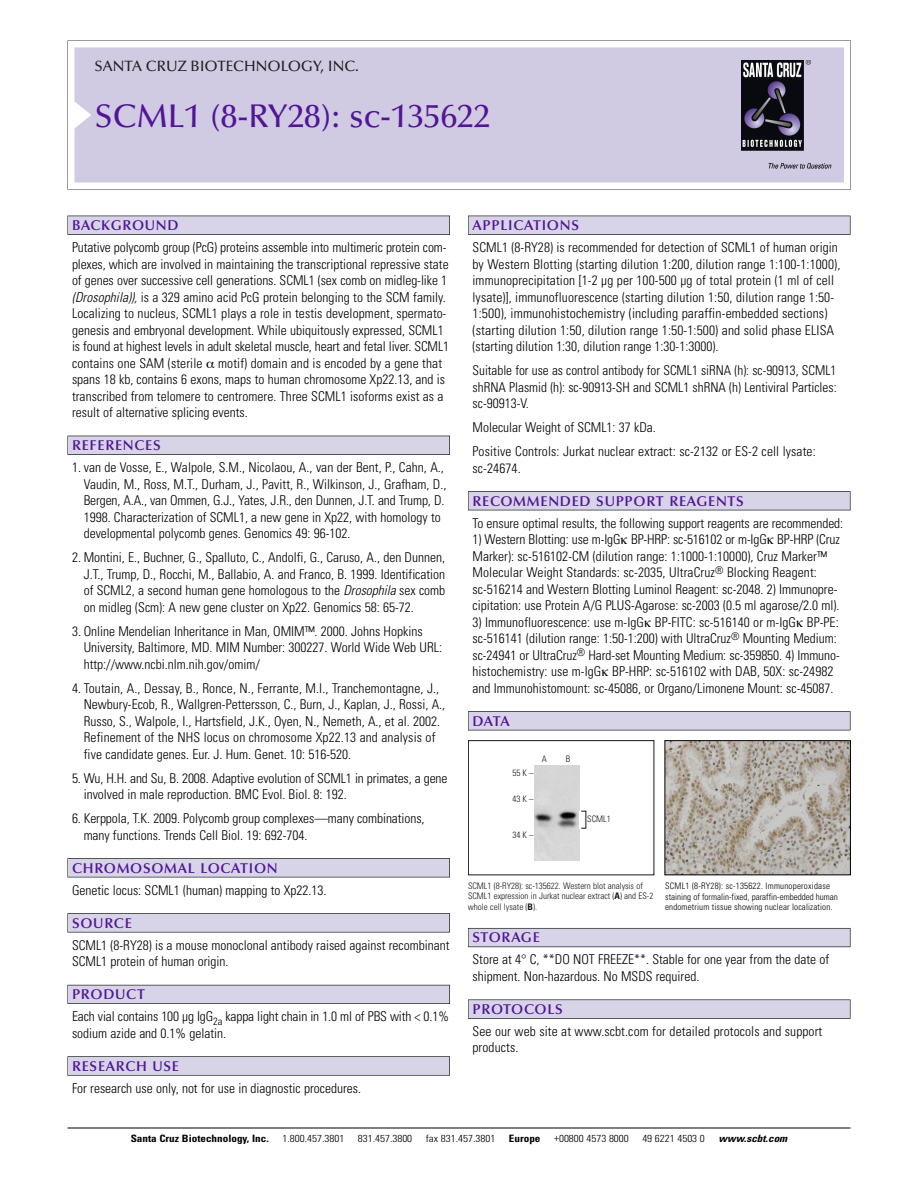
<style>
.page{position:relative;width:918px;height:1188px;background:#fff}
.page>*{position:absolute;margin:0;border:0;box-sizing:border-box;transform-origin:0 0}
.t1{font:500 33px "Optima";color:#511695}
.t2{font:500 15px "Optima";color:#231f20}
.t3{font:600 14.25px "Optima";letter-spacing:.05em;color:#511695}
.t4{font:300 condensed 13.5px/16.5px "Univers";color:#000}
.t5{font:300 condensed 10.2px "Univers";color:#000;scale:1.1 1}
.t6{font:700 condensed 10.2px "Univers";color:#000;scale:1.1 1}
.t7{font:italic 700 condensed 10.2px "Univers";color:#000;scale:1.1 1}
.t8{font:300 condensed 9px/10.5px "Univers";letter-spacing:.015em;color:#000}
.t9{font:300 condensed 9px/10.5px "Univers";color:#191919}
.s1{font-style:italic}
.s2{font-weight:700}
</style>
<div class="page">
<svg style="left:68px;top:40px;width:783px;height:149px"></svg>
<div style="left:74px;top:47px;width:770px;height:135px;background:#d1cae3"></div>
<img style="left:741px;top:60px;width:90px;height:108px">
<div style="left:68px;top:216px;width:382px;height:19px;background:#535256"></div>
<div style="left:68px;top:216px;width:381px;height:18px;background:#d7d4e8"></div>
<div style="left:68px;top:436px;width:382px;height:19px;background:#525156"></div>
<div style="left:68px;top:436px;width:381px;height:18px;background:#d7d4e8"></div>
<div style="left:68px;top:858px;width:382px;height:19px;background:#545357"></div>
<div style="left:68px;top:859px;width:381px;height:18px;background:#d7d4e8"></div>
<div style="left:68px;top:913px;width:382px;height:19px;background:#575659"></div>
<div style="left:68px;top:914px;width:381px;height:18px;background:#d7d4e8"></div>
<div style="left:68px;top:985px;width:382px;height:19px;background:#595860"></div>
<div style="left:68px;top:985px;width:381px;height:18px;background:#d7d4e8"></div>
<svg style="left:68px;top:1056px;width:382px;height:20px"></svg>
<div style="left:68px;top:1057px;width:381px;height:18px;background:#d7d4e8"></div>
<div style="left:468px;top:216px;width:382px;height:19px;background:#535256"></div>
<div style="left:468px;top:216px;width:382px;height:18px;background:#d7d4e8"></div>
<div style="left:468px;top:491px;width:382px;height:19px;background:#515155"></div>
<div style="left:468px;top:492px;width:382px;height:18px;background:#d7d4e8"></div>
<div style="left:468px;top:711px;width:382px;height:19px;background:#545357"></div>
<div style="left:468px;top:712px;width:382px;height:18px;background:#d7d4e8"></div>
<div style="left:468px;top:928px;width:382px;height:19px;background:#5e5d65"></div>
<div style="left:468px;top:929px;width:382px;height:18px;background:#d7d4e8"></div>
<div style="left:468px;top:1000px;width:382px;height:19px;background:#58575a"></div>
<div style="left:468px;top:1000px;width:382px;height:18px;background:#d7d4e8"></div>
<hr style="left:68px;top:1128px;width:782px;height:1px;background:#000">
<img style="left:666px;top:742px;width:183px;height:131px">
<div style="left:664px;top:740px;width:187px;height:135px;border:1px solid #000"></div>
<div style="left:468px;top:740px;width:186px;height:135px;border:1px solid #191919"></div>
<img style="left:535px;top:766px;width:45px;height:95px">
<p class="t2" style="left:94px;top:60px;width:266px">SANTA CRUZ BIOTECHNOLOGY, INC.</p>
<p class="t1" style="left:94px;top:102px;width:397px">SCML1 (8-RY28): sc-135622</p>
<p class="t3" style="left:72px;top:219px;width:108px">BACKGROUND</p>
<p class="t4" style="left:72px;top:240px;width:379px">Putative polycomb group (PcG) proteins assemble into multimeric protein com&shy;plexes, which are involved in maintaining the transcriptional repressive state of genes over successive cell generations. SCML1 (sex comb on midleg-like 1 <span class="s1">(Drosophila)),</span>is a 329 amino acid PcG protein belonging to the SCM family.<br>Localizing to nucleus, SCML1 plays a role in testis development, spermato&shy;genesis and embryonal development. While ubiquitously expressed, SCML1 is found at highest levels in adult skeletal muscle, heart and fetal liver. SCML1 contains one SAM (sterile motif) domain and is encoded by a gene that spans 18 kb, contains 6 exons, maps to human chromosome Xp22.13, and is transcribed from telomere to centromere. Three SCML1 isoforms exist as a result of alternative splicing events.</p>
<p class="t3" style="left:72px;top:439px;width:90px">REFERENCES</p>
<p class="t4" style="left:84px;top:460px;width:364px;text-indent:-12px">1. van de Vosse, E., Walpole, S.M., Nicolaou, A., van der Bent, P., Cahn, A., Vaudin, M., Ross, M.T., Durham, J., Pavitt, R., Wilkinson, J., Grafham, D., Bergen, A.A., van Ommen, G.J., Yates, J.R., den Dunnen, J.T. and Trump, D.<br>1998. Characterization of SCML1, a new gene in Xp22, with homology to developmental polycomb genes. Genomics 49: 96-102.</p>
<p class="t4" style="left:84px;top:550px;width:363px;text-align:justify;text-indent:-12px">2. Montini, E., Buchner, G., Spalluto, C., Andolfi, G., Caruso, A., den Dunnen, J.T., Trump, D., Rocchi, M., Ballabio, A. and Franco, B. 1999. Identification of SCML2, a second human gene homologous to the <span class="s1">Drosophila</span> sex comb on midleg (Scm): A new gene cluster on Xp22. Genomics 58: 65-72.</p>
<p class="t4" style="left:84px;top:624px;width:360px;text-indent:-12px">3. Online Mendelian Inheritance in Man, OMIM™. 2000. Johns Hopkins<br>University, Baltimore, MD. MIM Number: 300227. World Wide Web URL: http://www.ncbi.nlm.nih.gov/omim/</p>
<p class="t4" style="left:84px;top:681px;width:363px;text-indent:-12px">4. Toutain, A., Dessay, B., Ronce, N., Ferrante, M.I., Tranchemontagne, J., Newbury-Ecob, R., Wallgren-Pettersson, C., Burn, J., Kaplan, J., Rossi, A., Russo, S., Walpole, I., Hartsfield, J.K., Oyen, N., Nemeth, A., et al. 2002.<br>Refinement of the NHS locus on chromosome Xp22.13 and analysis of five candidate genes. Eur. J. Hum. Genet. 10: 516-520.</p>
<p class="t4" style="left:84px;top:771px;width:365px;text-indent:-12px">5. Wu, H.H. and Su, B. 2008. Adaptive evolution of SCML1 in primates, a gene involved in male reproduction. BMC Evol. Biol. 8: 192.</p>
<p class="t4" style="left:84px;top:811px;width:342px;text-indent:-12px">6. Kerppola, T.K. 2009. Polycomb group complexes—many combinations, many functions. Trends Cell Biol. 19: 692-704.</p>
<p class="t3" style="left:72px;top:862px;width:207px">CHROMOSOMAL LOCATION</p>
<p class="t4" style="left:72px;top:883px;width:256px">Genetic locus: SCML1 (human) mapping to Xp22.13.</p>
<p class="t3" style="left:72px;top:917px;width:61px">SOURCE</p>
<p class="t4" style="left:72px;top:938px;width:379px">SCML1 (8-RY28) is a mouse monoclonal antibody raised against recombinant<br>SCML1 protein of human origin.</p>
<p class="t3" style="left:72px;top:988px;width:74px">PRODUCT</p>
<p class="t4" style="left:72px;top:1010px;width:379px">Each vial contains 100 µg IgG<sub>2a</sub> kappa light chain in 1.0 ml of PBS with &lt; 0.1% sodium azide and 0.1% gelatin.</p>
<p class="t3" style="left:72px;top:1060px;width:109px">RESEARCH USE</p>
<p class="t4" style="left:72px;top:1081px;width:291px">For research use only, not for use in diagnostic procedures.</p>
<p class="t3" style="left:473px;top:219px;width:108px">APPLICATIONS</p>
<p class="t4" style="left:473px;top:240px;width:369px">SCML1 (8-RY28) is recommended for detection of SCML1 of human origin by Western Blotting (starting dilution 1:200, dilution range 1:100-1:1000), immunoprecipitation [1-2 µg per 100-500 µg of total protein (1 ml of cell lysate)], immunofluorescence (starting dilution 1:50, dilution range 1:50- 1:500), immunohistochemistry (including paraffin-embedded sections) (starting dilution 1:50, dilution range 1:50-1:500) and solid phase ELISA (starting dilution 1:30, dilution range 1:30-1:3000).</p>
<p class="t4" style="left:473px;top:363px;width:366px;text-align:justify">Suitable for use as control antibody for SCML1 siRNA (h): sc-90913, SCML1 shRNA Plasmid (h): sc-90913-SH and SCML1 shRNA (h) Lentiviral Particles: sc-90913-V.</p>
<p class="t4" style="left:473px;top:420px;width:185px">Molecular Weight of SCML1: 37 kDa.</p>
<p class="t4" style="left:473px;top:444px;width:345px">Positive Controls: Jurkat nuclear extract: sc-2132 or ES-2 cell lysate: sc-24674.</p>
<p class="t3" style="left:473px;top:495px;width:273px">RECOMMENDED SUPPORT REAGENTS</p>
<p class="t4" style="left:473px;top:516px;width:372px">To ensure optimal results, the following support reagents are recommended:</p>
<p class="t4" style="left:473px;top:532px;width:369px">1) Western Blotting: use m-IgG BP-HRP: sc-516102 or m-IgG BP-HRP (Cruz Marker): sc-516102-CM (dilution range: 1:1000-1:10000), Cruz Marker™ Molecular Weight Standards: sc-2035, UltraCruz<sup>®</sup> Blocking Reagent: sc-516214 and Western Blotting Luminol Reagent: sc-2048. 2) Immunopre&shy;cipitation: use Protein A/G PLUS-Agarose: sc-2003 (0.5 ml agarose/2.0 ml).</p>
<p class="t4" style="left:473px;top:615px;width:369px">3) Immunofluorescence: use m-IgG BP-FITC: sc-516140 or m-IgG BP-PE: sc-516141 (dilution range: 1:50-1:200) with UltraCruz<sup>®</sup> Mounting Medium: sc-24941 or UltraCruz<sup>®</sup> Hard-set Mounting Medium: sc-359850. 4) Immuno&shy;histochemistry: use m-IgG BP-HRP: sc-516102 with DAB, 50X: sc-24982 and Immunohistomount: sc-45086, or Organo/Limonene Mount: sc-45087.</p>
<p class="t3" style="left:473px;top:715px;width:39px">DATA</p>
<p class="t9" style="left:513px;top:769px;width:22px">55K–</p>
<p class="t9" style="left:513px;top:794px;width:22px">43K–</p>
<p class="t9" style="left:513px;top:830px;width:22px">34K–</p>
<p class="t9" style="left:542px;top:755px;width:7px">A</p>
<p class="t9" style="left:566px;top:755px;width:6px">B</p>
<p class="t9" style="left:587px;top:814px;width:25px">SCML1</p>
<p class="t9" style="left:468px;top:881px;width:187px">SCML1 (8-RY28): sc-135622. Western blot analysis of<br>SCML1 expression in Jurkat nuclear extract (<span class="s2">A</span>) and ES-2 whole cell lysate (<span class="s2">B</span>).</p>
<p class="t8" style="left:665px;top:882px;width:174px">SCML1 (8-RY28): sc-135622. Immunoperoxidase staining of formalin-fixed, paraffin-embedded human endometrium tissue showing nuclear localization.</p>
<p class="t3" style="left:473px;top:932px;width:69px">STORAGE</p>
<p class="t4" style="left:473px;top:953px;width:358px">Store at 4° C, **DO NOT FREEZE**. Stable for one year from the date of shipment. Non-hazardous. No MSDS required.</p>
<p class="t3" style="left:473px;top:1003px;width:92px">PROTOCOLS</p>
<p class="t4" style="left:473px;top:1024px;width:351px">See our web site at www.scbt.com for detailed protocols and support products.</p>
<p class="t6" style="left:131px;top:1135px;width:127px">Santa Cruz Biotechnology, Inc.</p>
<p class="t5" style="left:282px;top:1135px;width:58px">1.800.457.3801</p>
<p class="t5" style="left:358px;top:1135px;width:51px">831.457.3800</p>
<p class="t5" style="left:426px;top:1135px;width:65px">fax 831.457.3801</p>
<p class="t6" style="left:509px;top:1135px;width:30px">Europe</p>
<p class="t5" style="left:554px;top:1135px;width:69px">+00800 4573 8000</p>
<p class="t5" style="left:642px;top:1135px;width:58px">49 6221 4503 0</p>
<p class="t7" style="left:719px;top:1135px;width:66px">www.scbt.com</p>
</div>
